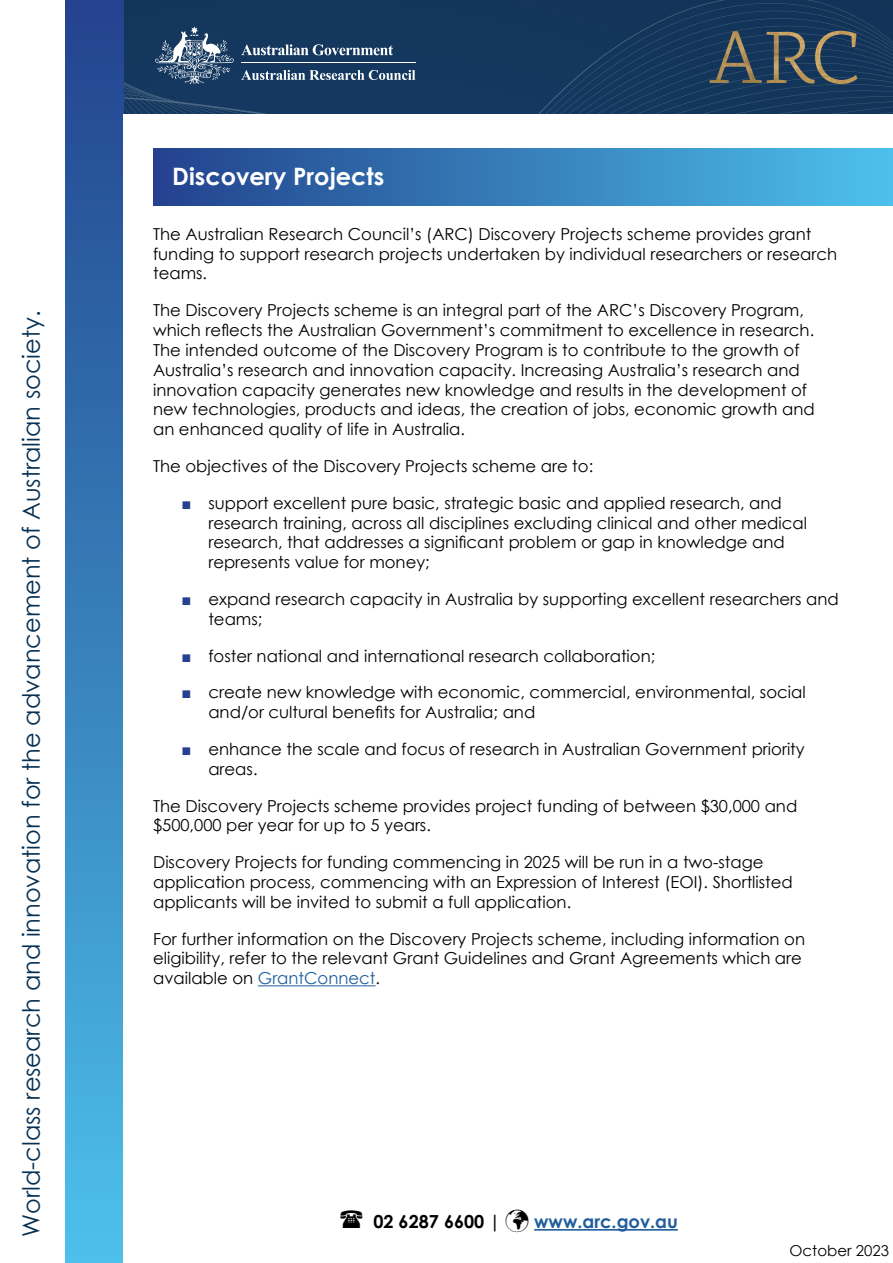
<style>
.page{position:relative;width:893px;height:1263px;background:#fff}
.page>*{position:absolute;margin:0;border:0;box-sizing:border-box;transform-origin:0 0}
.t1{font:24px "Century Gothic";color:#053053}
.t2{font:700 24px "Century Gothic";color:#fff}
.t3{font:700 18px "Century Gothic";color:#215e9e}
.t4{font:16.5px/19.8px "Century Gothic";color:#000}
.t5{font:15px "Century Gothic";color:#000}
.s1{color:#25408f}
.s2{color:#215e9e}
.s3{color:#000}
</style>
<div class="page">
<div style="left:123px;top:0;width:770px;height:114px;background:#13365c"></div>
<svg style="left:155px;top:26px;width:79px;height:58px;background:#486482"></svg>
<hr style="left:241px;top:62px;width:174px;height:1px;background:#fff">
<svg style="left:241px;top:70px;width:174px;height:10px;background:#657d96"></svg>
<svg style="left:241px;top:44px;width:152px;height:11px"></svg>
<div style="left:66px;top:0;width:57px;height:1263px;background:linear-gradient(to bottom,#22418d,#4dbfe9)"></div>
<div style="left:153px;top:148px;width:740px;height:58px;background:linear-gradient(to right,#22418c,#4dc0ea)"></div>
<img style="left:709px;top:31px;width:148px;height:53px">
<hr style="left:534px;top:1229px;width:144px;height:1px;background:#215e9e">
<hr style="left:258px;top:985px;width:118px;height:1px;background:#215e9e">
<p class="t1" style="left:14px;top:1237px;width:928px;rotate:-90deg">World-class research and innovation for the advancement of Australian society.</p>
<p class="t2" style="left:172px;top:158px;width:214px">Discovery Projects</p>
<p class="t4" style="left:153px;top:224px;width:685px">The Australian Research Council’s (ARC) Discovery Projects scheme provides grant funding to support research projects undertaken by individual researchers or research teams.</p>
<p class="t4" style="left:153px;top:300px;width:663px">The Discovery Projects scheme is an integral part of the ARC’s Discovery Program, which reflects the Australian Government’s commitment to excellence in research.<br>The intended outcome of the Discovery Program is to contribute to the growth of Australia’s research and innovation capacity. Increasing Australia’s research and innovation capacity generates new knowledge and results in the development of new technologies, products and ideas, the creation of jobs, economic growth and an enhanced quality of life in Australia.</p>
<p class="t4" style="left:153px;top:456px;width:442px">The objectives of the Discovery Projects scheme are to:</p>
<p class="t4" style="left:208px;top:493px;width:600px;text-indent:-27px"><span class="s1">■</span> support excellent pure basic, strategic basic and applied research, and research training, across all disciplines excluding clinical and other medical research, that addresses a significant problem or gap in knowledge and represents value for money;</p>
<p class="t4" style="left:208px;top:589px;width:632px;text-indent:-27px"><span class="s1">■</span> expand research capacity in Australia by supporting excellent researchers and teams;</p>
<p class="t4" style="left:181px;top:645px;width:475px"><span class="s1">■</span> foster national and international research collaboration;</p>
<p class="t4" style="left:208px;top:682px;width:599px;text-indent:-27px"><span class="s1">■</span> create new knowledge with economic, commercial, environmental, social and/or cultural benefits for Australia; and</p>
<p class="t4" style="left:208px;top:739px;width:598px;text-indent:-27px"><span class="s1">■</span> enhance the scale and focus of research in Australian Government priority areas.</p>
<p class="t4" style="left:153px;top:795px;width:646px">The Discovery Projects scheme provides project funding of between $30,000 and $500,000 per year for up to 5 years.</p>
<p class="t4" style="left:153px;top:852px;width:641px">Discovery Projects for funding commencing in 2025 will be run in a two-stage application process, commencing with an Expression of Interest (EOI). Shortlisted applicants will be invited to submit a full application.</p>
<p class="t4" style="left:153px;top:928px;width:654px">For further information on the Discovery Projects scheme, including information on eligibility, refer to the relevant Grant Guidelines and Grant Agreements which are available on <span class="s2">GrantConnect</span>.</p>
<p class="t3" style="left:373px;top:1208px;width:306px"><span class="s3">02 6287 6600 |</span> <span class="s3">✓</span> www.arc.gov.au</p>
<p class="t5" style="left:789px;top:1240px;width:101px">October 2023</p>
</div>
